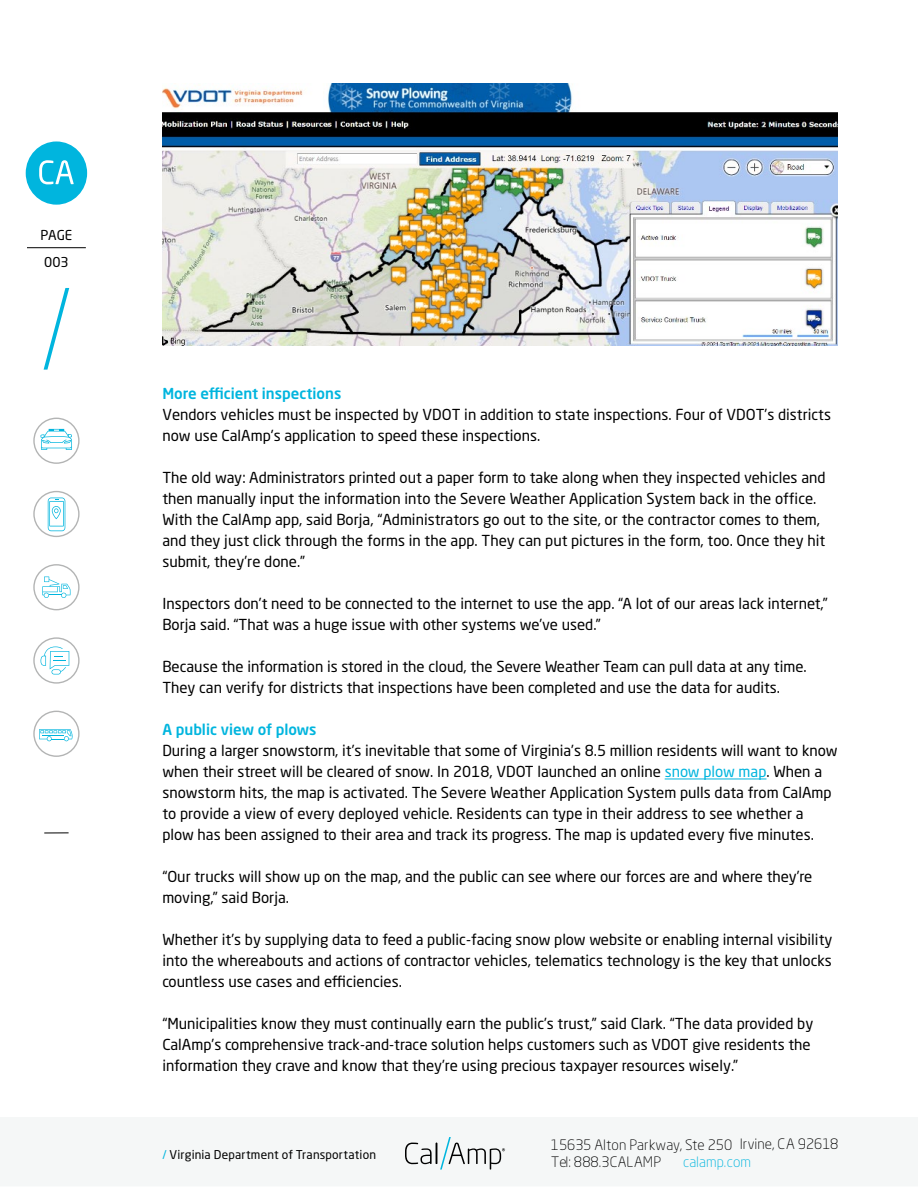
<style>
.page{position:relative;width:918px;height:1188px;background:#fff}
.page>*{position:absolute;margin:0;border:0;box-sizing:border-box;transform-origin:0 0}
.t1{font:15px/21px "Neo Sans Std";color:#000}
.t2{font:500 15px "Neo Sans Std";color:#00b5de}
.t3{font:300 14.25px/17.9px "Neo Sans Std";color:#000}
.t4{font:300 14.25px "Neo Sans Std";color:#00b5de}
.t5{font:13.5px/27px "Neo Sans Std";letter-spacing:-.005em;color:#000}
.t6{font:12px "Neo Sans Std";letter-spacing:.015em;color:#000}
.s1{color:#00b5de}
</style>
<div class="page">
<hr style="left:665px;top:779px;width:102px;height:1px;background:#00b5de">
<svg style="left:44px;top:288px;width:25px;height:82px"></svg>
<div style="left:26px;top:141px;width:61px;height:64px;background:#00b5de;border-radius:50%"></div>
<hr style="left:27px;top:247px;width:59px;height:1px;background:#000">
<svg style="left:39px;top:160px;width:35px;height:24px"></svg>
<svg style="left:44px;top:833px;width:25px;height:1px"></svg>
<svg style="left:405px;top:1137px;width:100px;height:33px"></svg>
<svg style="left:33px;top:564px;width:47px;height:46px"></svg>
<svg style="left:33px;top:418px;width:47px;height:46px"></svg>
<svg style="left:33px;top:711px;width:47px;height:46px"></svg>
<svg style="left:33px;top:491px;width:47px;height:46px"></svg>
<svg style="left:33px;top:637px;width:47px;height:47px"></svg>
<img style="left:162px;top:83px;width:676px;height:263px">
<p class="t5" style="left:40px;top:221px;width:33px">PAGE<br>003</p>
<p class="t2" style="left:162px;top:384px;width:181px">More efficient inspections</p>
<p class="t1" style="left:162px;top:403px;width:670px">Vendors vehicles must be inspected by VDOT in addition to state inspections. Four of VDOT’s districts now use CalAmp's application to speed these inspections.</p>
<p class="t1" style="left:162px;top:467px;width:665px">The old way: Administrators printed out a paper form to take along when they inspected vehicles and then manually input the information into the Severe Weather Application System back in the office.<br>With the CalAmp app, said Borja, “Administrators go out to the site, or the contractor comes to them, and they just click through the forms in the app. They can put pictures in the form, too. Once they hit submit, they’re done.”</p>
<p class="t1" style="left:162px;top:593px;width:667px">Inspectors don’t need to be connected to the internet to use the app. “A lot of our areas lack internet,”<br>Borja said. “That was a huge issue with other systems we’ve used.”</p>
<p class="t1" style="left:162px;top:656px;width:646px">Because the information is stored in the cloud, the Severe Weather Team can pull data at any time.<br>They can verify for districts that inspections have been completed and use the data for audits.</p>
<p class="t2" style="left:162px;top:720px;width:156px">A public view of plows</p>
<p class="t1" style="left:162px;top:739px;width:677px">During a larger snowstorm, it’s inevitable that some of Virginia’s 8.5 million residents will want to know when their street will be cleared of snow. In 2018, VDOT launched an online <span class="s1">snow plow map</span>. When a snowstorm hits, the map is activated. The Severe Weather Application System pulls data from CalAmp to provide a view of every deployed vehicle. Residents can type in their address to see whether a plow has been assigned to their area and track its progress. The map is updated every five minutes.</p>
<p class="t1" style="left:162px;top:866px;width:652px">“Our trucks will show up on the map, and the public can see where our forces are and where they’re moving,” said Borja.</p>
<p class="t1" style="left:162px;top:929px;width:672px;text-align:justify">Whether it’s by supplying data to feed a public-facing snow plow website or enabling internal visibility into the whereabouts and actions of contractor vehicles, telematics technology is the key that unlocks countless use cases and efficiencies.</p>
<p class="t1" style="left:162px;top:1013px;width:652px">“Municipalities know they must continually earn the public’s trust,” said Clark. “The data provided by<br>CalAmp’s comprehensive track-and-trace solution helps customers such as VDOT give residents the information they crave and know that they’re using precious taxpayer resources wisely.”</p>
<p class="t6" style="left:162px;top:1148px;width:215px"><span class="s1">/</span> Virginia Department of Transportation</p>
<p class="t3" style="left:551px;top:1135px;width:289px">15635 Alton Parkway, Ste 250 Irvine, CA 92618<br>Tel: 888.3CALAMP</p>
<p class="t4" style="left:683px;top:1153px;width:69px">calamp.com</p>
</div>
